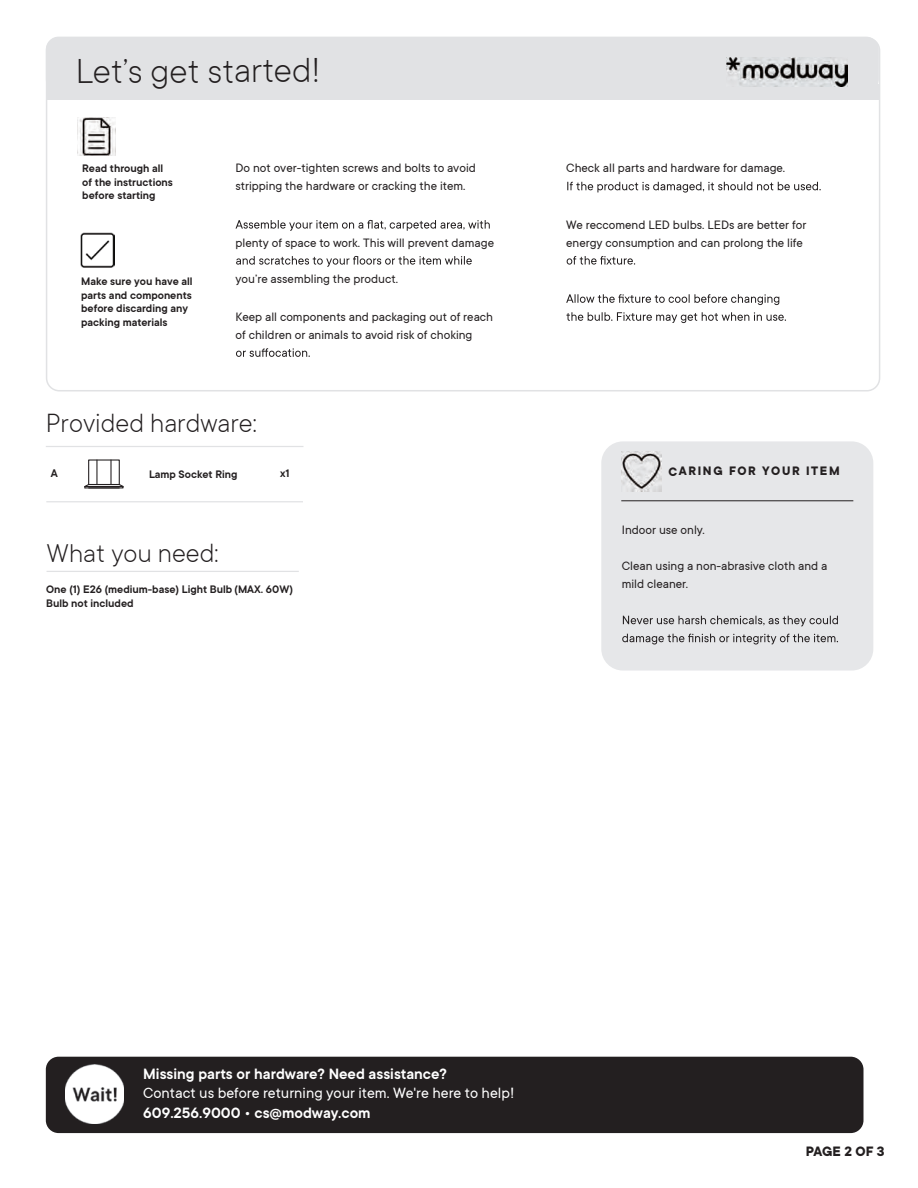
<style>
.page{position:relative;width:918px;height:1188px;background:#fff}
.page>*{position:absolute;margin:0;border:0;box-sizing:border-box;transform-origin:0 0}
.t1{font:300 37.5px "TT Commons";letter-spacing:-.005em;color:#231f20}
.t2{font:300 28.5px "TT Commons";color:#231f20}
.t3{font:600 16.5px "TT Commons";color:#fff}
.t4{font:16.5px "TT Commons";color:#fff}
.t5{font:700 15px "TT Commons";letter-spacing:-.01em;color:#231f20}
.t6{font:13.5px/18px "TT Commons";color:#231f20}
.t7{font:700 13.5px "TT Commons";letter-spacing:.115em;color:#231f20}
.t8{font:600 12.3px "TT Commons";color:#231f20}
.t9{font:600 12px/13.5px "TT Commons";color:#231f20}
</style>
<div class="page">
<div style="left:47px;top:85px;width:833px;height:15px;background:#e1e2e4"></div>
<div style="left:46px;top:37px;width:833px;height:55px;background:#e1e2e4;border-radius:13px"></div>
<svg style="left:236px;top:220px;width:254px;height:11px"></svg>
<svg style="left:236px;top:256px;width:236px;height:11px"></svg>
<svg style="left:236px;top:348px;width:74px;height:9px"></svg>
<svg style="left:567px;top:182px;width:254px;height:11px"></svg>
<svg style="left:567px;top:256px;width:68px;height:9px"></svg>
<svg style="left:566px;top:294px;width:213px;height:11px"></svg>
<svg style="left:566px;top:312px;width:220px;height:11px"></svg>
<hr style="left:46px;top:446px;width:257px;height:1px;background:#e1e2e4">
<hr style="left:46px;top:501px;width:257px;height:1px;background:#e1e2e4">
<img style="left:78px;top:118px;width:38px;height:38px">
<img style="left:81px;top:233px;width:34px;height:34px">
<img style="left:727px;top:58px;width:121px;height:28px">
<div style="left:46px;top:1057px;width:818px;height:76px;background:#231f20;border-radius:13px"></div>
<img style="left:65px;top:1064px;width:59px;height:59px">
<div style="left:601px;top:441px;width:272px;height:230px;background:#e6e7e9;border-radius:22px"></div>
<hr style="left:621px;top:500px;width:232px;height:1px;background:#231f20">
<svg style="left:623px;top:616px;width:215px;height:10px"></svg>
<svg style="left:622px;top:634px;width:216px;height:10px"></svg>
<img style="left:622px;top:452px;width:40px;height:39px">
<div style="left:88px;top:459px;width:32px;height:26px;border:1px solid #231f20"></div>
<div style="left:84px;top:486px;width:40px;height:2px;border:1px solid #231f20"></div>
<hr style="left:89px;top:484px;width:30px;height:1px;background:#231f20">
<svg style="left:118px;top:483px;width:6px;height:5px"></svg>
<svg style="left:84px;top:483px;width:6px;height:5px"></svg>
<hr style="left:110px;top:460px;width:2px;height:25px;background:#231f20">
<svg style="left:96px;top:460px;width:1px;height:24px"></svg>
<hr style="left:47px;top:571px;width:252px;height:1px;background:#e1e2e4">
<h1 class="t1" style="left:76px;top:51px;width:246px">Let’s get started!</h1>
<p class="t9" style="left:82px;top:162px;width:92px">Read through all of the instructions before starting</p>
<p class="t9" style="left:81px;top:275px;width:113px">Make sure you have all parts and components before discarding any packing materials</p>
<p class="t6" style="left:235px;top:159px;width:242px">Do not over-tighten screws and bolts to avoid stripping the hardware or cracking the item.</p>
<p class="t6" style="left:236px;top:234px;width:260px">plenty of space to work. This will prevent damage</p>
<p class="t6" style="left:236px;top:270px;width:164px">you’re assembling the product.</p>
<p class="t6" style="left:236px;top:308px;width:259px">Keep all components and packaging out of reach of children or animals to avoid risk of choking</p>
<h2 class="t2" style="left:46px;top:408px;width:212px">Provided hardware:</h2>
<p class="t8" style="left:51px;top:467px;width:8px">A</p>
<p class="t9" style="left:149px;top:468px;width:90px">Lamp Socket Ring</p>
<p class="t9" style="left:280px;top:467px;width:11px">x1</p>
<h2 class="t2" style="left:47px;top:538px;width:173px">What you need:</h2>
<p class="t9" style="left:46px;top:582px;width:248px;line-height:14.4px">One (1) E26 (medium-base) Light Bulb (MAX. 60W)<br>Bulb not included</p>
<p class="t6" style="left:566px;top:159px;width:221px">Check all parts and hardware for damage.</p>
<p class="t6" style="left:566px;top:216px;width:242px">We reccomend LED bulbs. LEDs are better for energy consumption and can prolong the life</p>
<p class="t7" style="left:669px;top:464px;width:173px">CARING FOR YOUR ITEM</p>
<p class="t6" style="left:622px;top:521px;width:85px">Indoor use only.</p>
<p class="t6" style="left:622px;top:557px;width:207px">Clean using a non-abrasive cloth and a mild cleaner.</p>
<p class="t3" style="left:143px;top:1065px;width:305px">Missing parts or hardware? Need assistance?</p>
<p class="t4" style="left:143px;top:1084px;width:373px">Contact us before returning your item. We're here to help!</p>
<p class="t3" style="left:143px;top:1104px;width:229px">609.256.9000 • cs@modway.com</p>
<p class="t5" style="left:806px;top:1143px;width:80px">PAGE 2 OF 3</p>
</div>
